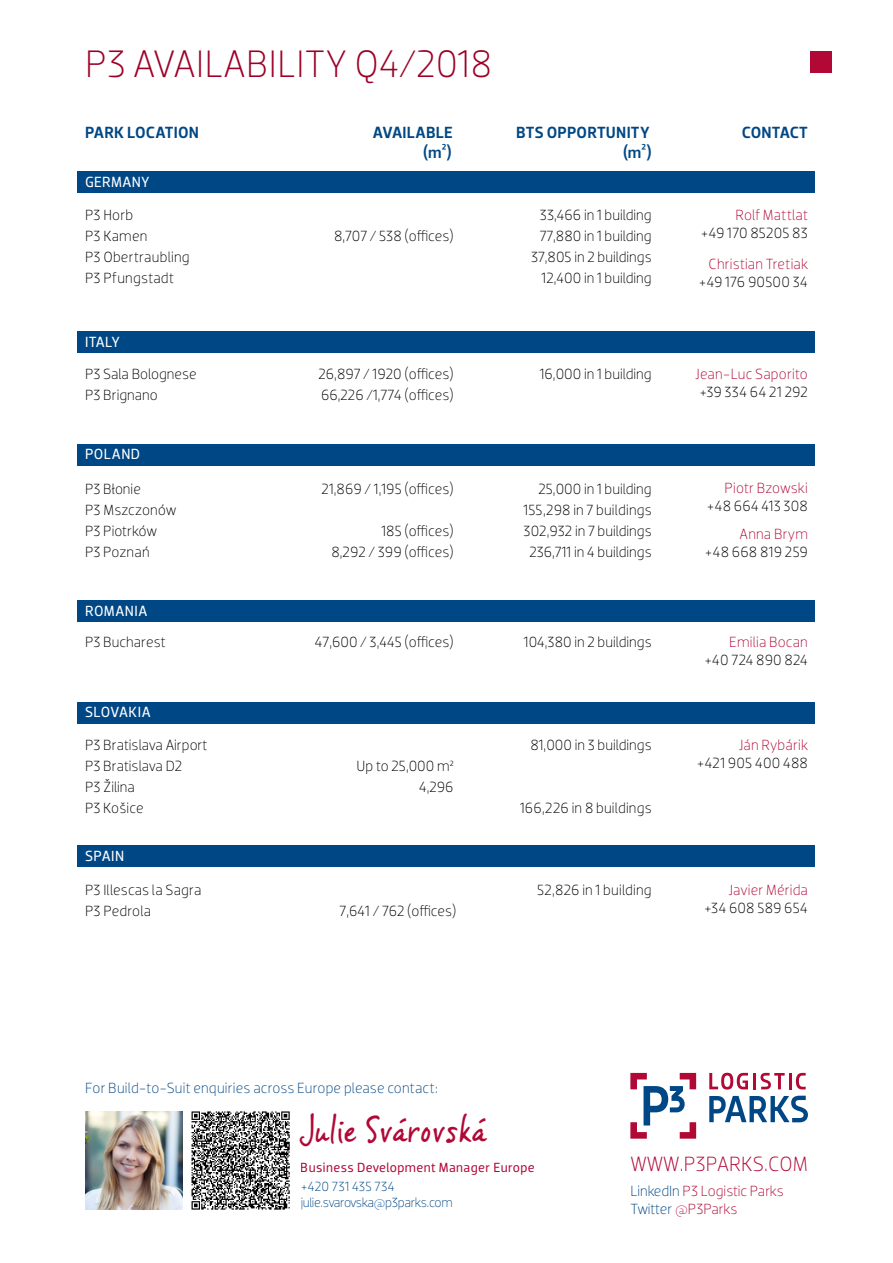
<style>
.page{position:relative;width:893px;height:1263px;background:#fff}
.page>*{position:absolute;margin:0;border:0;box-sizing:border-box;transform-origin:0 0}
.t1{font:300 39px "Dobra";letter-spacing:.015em;color:#9d0026}
.t2{font:36px "Vince Hand II";letter-spacing:-.01em;color:#b10836}
.t3{font:300 21px "Dobra";letter-spacing:.005em;color:#b10836}
.t4{font:500 16.5px/19.8px "Dobra";letter-spacing:.01em;color:#004785;text-align:right}
.t5{font:300 15px/21px "Dobra";color:#000}
.t6{font:300 15px/18px "Dobra";letter-spacing:.01em;color:#b10836}
.t7{font:300 15px "Dobra";letter-spacing:.01em;color:#004785}
.t8{font:15px "Dobra";letter-spacing:.025em;color:#fff}
.t9{font:300 13.5px/16.2px "Dobra";letter-spacing:-.02em;color:#004785}
.t10{font:13.5px "Dobra";letter-spacing:.03em;color:#b10836}
.s1{color:#004785}
</style>
<div class="page">
<div style="left:78px;top:331px;width:737px;height:22px;background:#004785"></div>
<div style="left:78px;top:600px;width:737px;height:22px;background:#004785"></div>
<div style="left:78px;top:702px;width:737px;height:22px;background:#004785"></div>
<div style="left:78px;top:845px;width:737px;height:22px;background:#004785"></div>
<img style="left:85px;top:1111px;width:97px;height:98px">
<svg style="left:796px;top:1073px;width:10px;height:16px"></svg>
<hr style="left:789px;top:1073px;width:3px;height:16px;background:#b10836">
<hr style="left:753px;top:1073px;width:3px;height:16px;background:#b10836">
<svg style="left:709px;top:1073px;width:39px;height:16px"></svg>
<svg style="left:760px;top:1073px;width:25px;height:16px"></svg>
<svg style="left:709px;top:1096px;width:99px;height:26px"></svg>
<svg style="left:630px;top:1073px;width:66px;height:66px"></svg>
<div style="left:78px;top:444px;width:737px;height:22px;background:#004785"></div>
<svg style="left:192px;top:1111px;width:98px;height:98px"></svg>
<div style="left:78px;top:171px;width:737px;height:22px;background:#004785"></div>
<div style="left:810px;top:51px;width:21px;height:22px;background:#b10836"></div>
<h1 class="t1" style="left:85px;top:41px;width:409px">P3 AVAILABILITY Q4/2018</h1>
<p class="t4" style="left:85px;top:123px;width:115px">PARK LOCATION</p>
<p class="t4" style="left:373px;top:123px;width:82px">AVAILABLE</p>
<p class="t4" style="left:742px;top:123px;width:68px">CONTACT</p>
<p class="t4" style="left:423px;top:143px;width:30px">(m²)</p>
<p class="t4" style="left:516px;top:123px;width:137px">BTS OPPORTUNITY (m²)</p>
<p class="t8" style="left:85px;top:173px;width:66px">GERMANY</p>
<p class="t5" style="left:85px;top:205px;width:106px">P3 Horb<br>P3 Kamen<br>P3 Obertraubling<br>P3 Pfungstadt</p>
<p class="t5" style="left:334px;top:226px;width:121px">8,707 / 538 (offices)</p>
<p class="t5" style="left:531px;top:205px;width:122px;text-align:right">33,466 in 1 building<br>77,880 in 1 building<br>37,805 in 2 buildings<br>12,400 in 1 building</p>
<p class="t6" style="left:736px;top:206px;width:74px">Rolf Mattlat</p>
<p class="t5" style="left:701px;top:223px;width:108px">+49 170 85205 83</p>
<p class="t6" style="left:709px;top:255px;width:101px">Christian Tretiak</p>
<p class="t5" style="left:699px;top:272px;width:111px">+49 176 90500 34</p>
<p class="t8" style="left:85px;top:333px;width:36px">ITALY</p>
<p class="t5" style="left:85px;top:363px;width:113px">P3 Sala Bolognese<br>P3 Brignano</p>
<p class="t6" style="left:695px;top:365px;width:114px">Jean-Luc Saporito</p>
<p class="t5" style="left:318px;top:363px;width:137px">26,897 / 1920 (offices)<br>66,226 /1,774 (offices)</p>
<p class="t5" style="left:540px;top:363px;width:114px">16,000 in 1 building</p>
<p class="t5" style="left:699px;top:381px;width:110px">+39 334 64 21 292</p>
<p class="t8" style="left:85px;top:445px;width:57px">POLAND</p>
<p class="t5" style="left:85px;top:478px;width:93px">P3 Błonie<br>P3 Mszczonów<br>P3 Piotrków<br>P3 Poznań</p>
<p class="t5" style="left:322px;top:478px;width:134px">21,869 / 1,195 (offices)</p>
<p class="t5" style="left:331px;top:520px;width:124px;text-align:right">185 (offices)<br>8,292 / 399 (offices)</p>
<p class="t5" style="left:523px;top:478px;width:130px;text-align:right">25,000 in 1 building<br>155,298 in 7 buildings<br>302,932 in 7 buildings<br>236,711 in 4 buildings</p>
<p class="t6" style="left:725px;top:479px;width:85px">Piotr Bzowski</p>
<p class="t5" style="left:707px;top:495px;width:103px">+48 664 413 308</p>
<p class="t6" style="left:739px;top:525px;width:70px">Anna Brym</p>
<p class="t5" style="left:705px;top:542px;width:105px">+48 668 819 259</p>
<p class="t8" style="left:85px;top:602px;width:64px">ROMANIA</p>
<p class="t5" style="left:85px;top:632px;width:82px">P3 Bucharest</p>
<p class="t6" style="left:729px;top:633px;width:80px">Emilia Bocan</p>
<p class="t5" style="left:704px;top:650px;width:105px">+40 724 890 824</p>
<p class="t5" style="left:315px;top:632px;width:140px">47,600 / 3,445 (offices)</p>
<p class="t5" style="left:524px;top:632px;width:129px">104,380 in 2 buildings</p>
<p class="t8" style="left:85px;top:703px;width:67px">SLOVAKIA</p>
<p class="t5" style="left:85px;top:735px;width:124px">P3 Bratislava Airport<br>P3 Bratislava D2<br>P3 Žilina<br>P3 Košice</p>
<p class="t6" style="left:739px;top:736px;width:70px">Ján Rybárik</p>
<p class="t5" style="left:530px;top:735px;width:123px">81,000 in 3 buildings</p>
<p class="t5" style="left:697px;top:753px;width:112px">+421 905 400 488</p>
<p class="t5" style="left:357px;top:756px;width:99px;text-align:right">Up to 25,000 m2<br>4,296</p>
<p class="t5" style="left:520px;top:798px;width:133px">166,226 in 8 buildings</p>
<p class="t8" style="left:85px;top:847px;width:41px">SPAIN</p>
<p class="t5" style="left:85px;top:879px;width:118px">P3 Illescas la Sagra<br>P3 Pedrola</p>
<p class="t6" style="left:729px;top:881px;width:81px">Javier Mérida</p>
<p class="t5" style="left:537px;top:879px;width:116px">52,826 in 1 building</p>
<p class="t5" style="left:704px;top:897px;width:105px">+34 608 589 654</p>
<p class="t5" style="left:340px;top:900px;width:118px">7,641 / 762 (offices)</p>
<p class="t7" style="left:85px;top:1079px;width:354px">For Build-to-Suit enquiries across Europe please contact:</p>
<h2 class="t2" style="left:301px;top:1107px;width:188px">Julie Svárovská</h2>
<p class="t9" style="left:301px;top:1178px;width:154px">+420 731 435 734 julie.svarovska@p3parks.com</p>
<p class="t10" style="left:301px;top:1160px;width:236px">Business Development Manager Europe</p>
<h3 class="t3" style="left:630px;top:1152px;width:179px">WWW.P3PARKS.COM</h3>
<p class="t6" style="left:630px;top:1181px;width:155px"><span class="s1">LinkedIn</span> P3 Logistic Parks<br><span class="s1">Twitter</span> @P3Parks</p>
</div>
